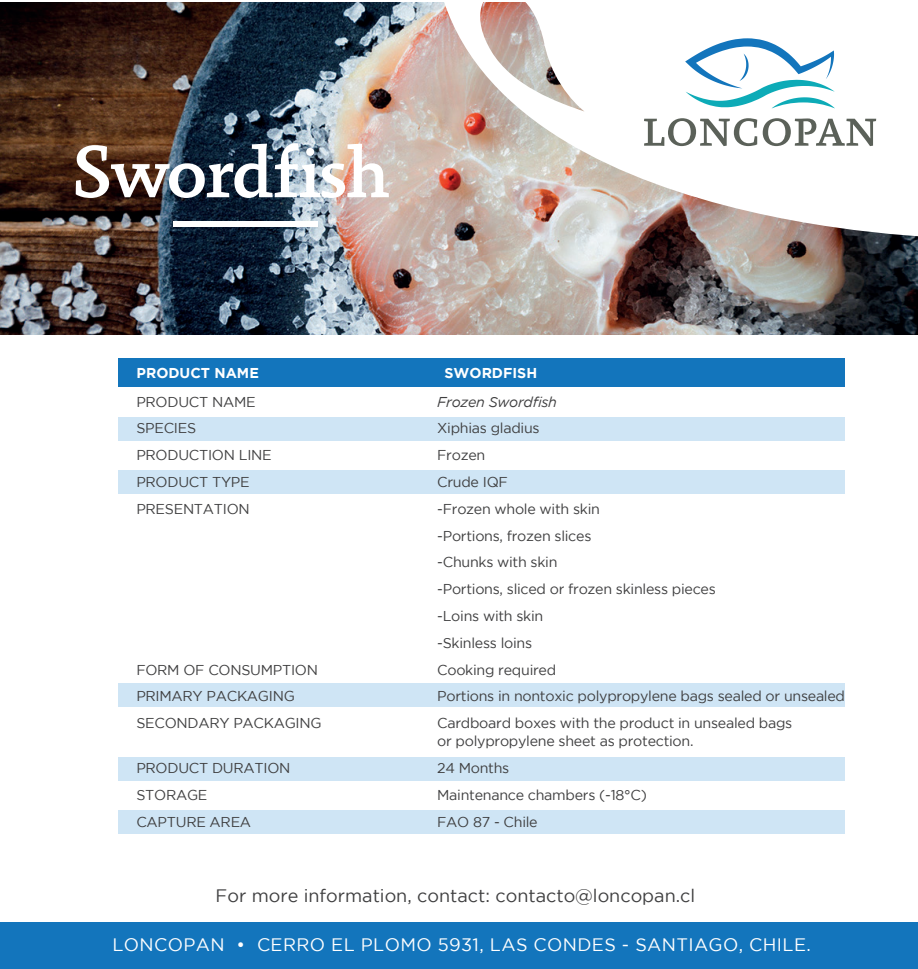
<style>
.page{position:relative;width:918px;height:969px;background:#fff}
.page>*{position:absolute;margin:0;border:0;box-sizing:border-box;transform-origin:0 0}
.t1{font:500 75px "Absara";letter-spacing:-.04em;color:#fff}
.t2{font:18px "Gotham";letter-spacing:.02em;color:#fff}
.t3{font:18px "Gotham";color:#3f3f40}
.t4{font:14.25px/26.8px "Gotham";letter-spacing:-.02em;color:#3f3f40}
.t5{font:700 14.25px "Gotham";color:#fff}
.t6{font:italic 14.25px "Gotham";letter-spacing:-.02em;color:#3f3f40}
</style>
<div class="page">
<img style="left:0;top:2px;width:918px;height:332px">
<svg style="left:433px;top:2px;width:485px;height:236px"></svg>
<svg style="left:644px;top:118px;width:113px;height:28px"></svg>
<svg style="left:763px;top:118px;width:113px;height:28px"></svg>
<svg style="left:685px;top:38px;width:150px;height:70px"></svg>
<div style="left:173px;top:221px;width:145px;height:5px;background:#fff"></div>
<div style="left:0;top:922px;width:918px;height:46px;background:#1375bc"></div>
<div style="left:118px;top:358px;width:726px;height:28px;background:#1375bc"></div>
<div style="left:118px;top:417px;width:726px;height:24px;background:#cfe5f5"></div>
<div style="left:118px;top:470px;width:726px;height:24px;background:#cfe5f5"></div>
<div style="left:118px;top:757px;width:726px;height:23px;background:#cfe5f5"></div>
<div style="left:118px;top:683px;width:726px;height:23px;background:#cfe5f5"></div>
<div style="left:118px;top:810px;width:726px;height:23px;background:#cfe5f5"></div>
<h1 class="t1" style="left:71px;top:128px;width:320px">Swordfish</h1>
<p class="t5" style="left:137px;top:365px;width:124px">PRODUCT NAME</p>
<p class="t5" style="left:444px;top:365px;width:94px">SWORDFISH</p>
<p class="t4" style="left:136px;top:388px;width:121px">PRODUCT NAME</p>
<p class="t6" style="left:437px;top:393px;width:121px">Frozen Swordfish</p>
<p class="t4" style="left:136px;top:414px;width:61px">SPECIES</p>
<p class="t4" style="left:437px;top:414px;width:104px">Xiphias gladius</p>
<p class="t4" style="left:136px;top:441px;width:137px">PRODUCTION LINE</p>
<p class="t4" style="left:437px;top:441px;width:50px">Frozen</p>
<p class="t4" style="left:136px;top:468px;width:115px">PRODUCT TYPE</p>
<p class="t4" style="left:437px;top:468px;width:72px">Crude IQF</p>
<p class="t4" style="left:136px;top:495px;width:115px">PRESENTATION</p>
<p class="t4" style="left:437px;top:495px;width:280px">-Frozen whole with skin<br>-Portions, frozen slices<br>-Chunks with skin<br>-Portions, sliced or frozen skinless pieces -Loins with skin<br>-Skinless loins</p>
<p class="t4" style="left:136px;top:656px;width:183px">FORM OF CONSUMPTION</p>
<p class="t4" style="left:437px;top:656px;width:121px">Cooking required</p>
<p class="t4" style="left:136px;top:682px;width:160px">PRIMARY PACKAGING</p>
<p class="t4" style="left:437px;top:682px;width:409px">Portions in nontoxic polypropylene bags sealed or unsealed</p>
<p class="t4" style="left:136px;top:709px;width:187px">SECONDARY PACKAGING</p>
<p class="t4" style="left:437px;top:713px;width:357px;line-height:18.3px">Cardboard boxes with the product in unsealed bags or polypropylene sheet as protection.</p>
<p class="t4" style="left:136px;top:754px;width:156px">PRODUCT DURATION</p>
<p class="t4" style="left:437px;top:754px;width:74px">24 Months</p>
<p class="t4" style="left:136px;top:781px;width:73px">STORAGE</p>
<p class="t4" style="left:437px;top:781px;width:211px">Maintenance chambers (-18°C)</p>
<p class="t4" style="left:136px;top:808px;width:116px">CAPTURE AREA</p>
<p class="t4" style="left:437px;top:808px;width:102px">FAO 87 - Chile</p>
<p class="t3" style="left:216px;top:886px;width:481px">For more information, contact: contacto@loncopan.cl</p>
<p class="t2" style="left:112px;top:934px;width:700px">LONCOPAN • CERRO EL PLOMO 5931, LAS CONDES - SANTIAGO, CHILE.</p>
</div>
